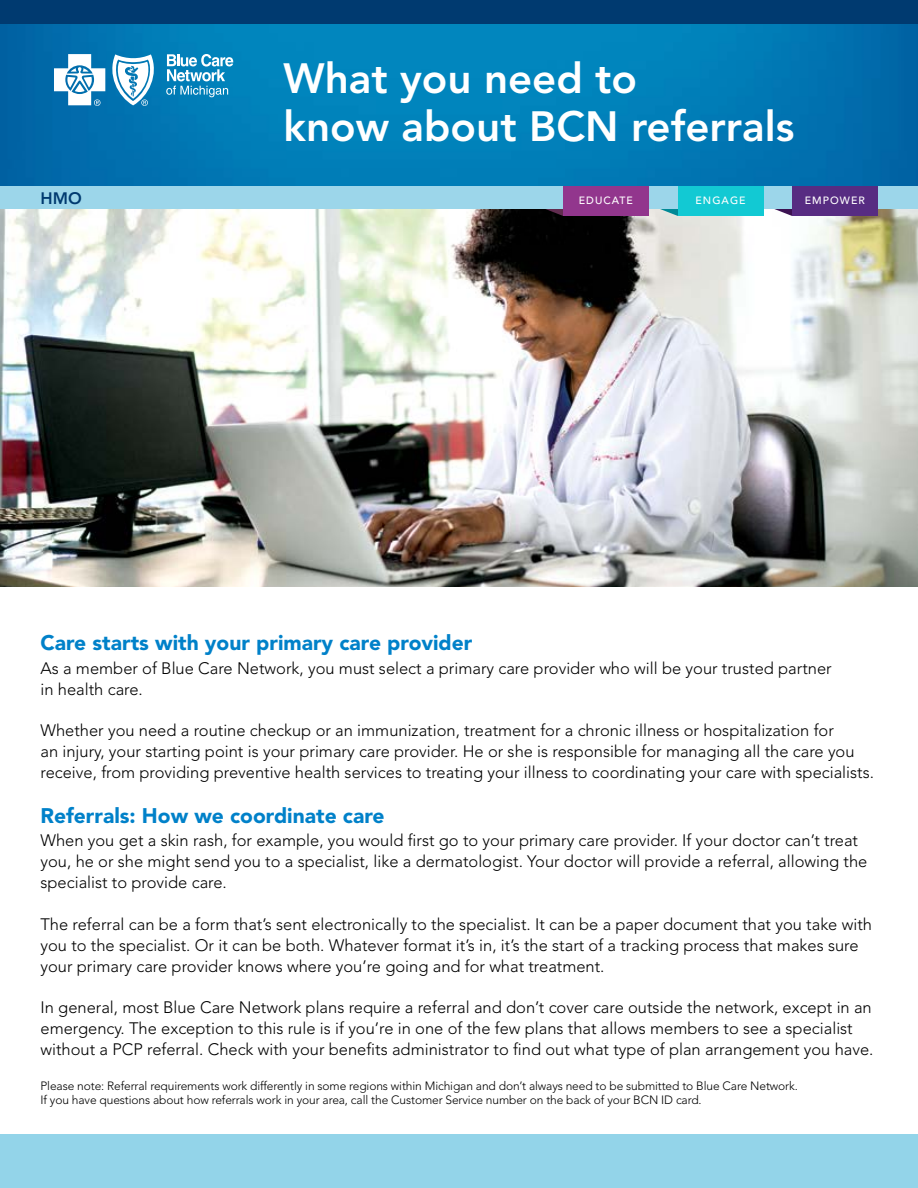
<style>
.page{position:relative;width:918px;height:1188px;background:#fff}
.page>*{position:absolute;margin:0;border:0;box-sizing:border-box;transform-origin:0 0}
.t1{font:800 42px/48px "Avenir LT Std";color:#fff}
.t2{font:900 21px "Avenir LT Std";color:#0081c9}
.t3{font:300 16.5px/21px "Avenir LT Std";color:#000}
.t4{font:800 16.5px "Avenir LT Std";color:#003a70}
.t5{font:300 12px/14.4px "Avenir LT Std";letter-spacing:-.01em;color:#000}
.t6{font:500 10.5px "Avenir LT Std";letter-spacing:.1em;color:#fff}
</style>
<div class="page">
<img style="left:0;top:209px;width:918px;height:377px">
<svg style="left:542px;top:209px;width:21px;height:7px"></svg>
<svg style="left:657px;top:209px;width:21px;height:7px"></svg>
<svg style="left:771px;top:209px;width:21px;height:7px"></svg>
<img style="left:0;top:24px;width:918px;height:162px">
<div style="left:0;top:1134px;width:918px;height:54px;background:#93d4e9"></div>
<div style="left:0;top:186px;width:918px;height:23px;background:#9cd6ea"></div>
<svg style="left:54px;top:54px;width:105px;height:52px"></svg>
<svg style="left:166px;top:54px;width:67px;height:43px"></svg>
<div style="left:0;top:0;width:918px;height:24px;background:#003a70"></div>
<div style="left:563px;top:186px;width:86px;height:30px;background:#92368d"></div>
<div style="left:678px;top:186px;width:85px;height:30px;background:#12c9d3"></div>
<div style="left:792px;top:186px;width:86px;height:30px;background:#572c82"></div>
<p class="t4" style="left:40px;top:188px;width:43px">HMO</p>
<h1 class="t1" style="left:284px;top:54px;width:512px">What you need to<br>know about BCN referrals</h1>
<p class="t6" style="left:579px;top:194px;width:56px">EDUCATE</p>
<p class="t6" style="left:695px;top:194px;width:52px">ENGAGE</p>
<p class="t6" style="left:805px;top:194px;width:62px">EMPOWER</p>
<p class="t2" style="left:40px;top:630px;width:433px">Care starts with your primary care provider</p>
<p class="t3" style="left:40px;top:657px;width:793px">As a member of Blue Care Network, you must select a primary care provider who will be your trusted partner in health care.</p>
<p class="t3" style="left:40px;top:720px;width:835px">Whether you need a routine checkup or an immunization, treatment for a chronic illness or hospitalization for<br>an injury, your starting point is your primary care provider. He or she is responsible for managing all the care you receive, from providing preventive health services to treating your illness to coordinating your care with specialists.</p>
<p class="t2" style="left:40px;top:803px;width:346px">Referrals: How we coordinate care</p>
<p class="t3" style="left:40px;top:830px;width:828px">When you get a skin rash, for example, you would first go to your primary care provider. If your doctor can’t treat you, he or she might send you to a specialist, like a dermatologist. Your doctor will provide a referral, allowing the specialist to provide care.</p>
<p class="t3" style="left:40px;top:914px;width:833px">The referral can be a form that’s sent electronically to the specialist. It can be a paper document that you take with you to the specialist. Or it can be both. Whatever format it’s in, it’s the start of a tracking process that makes sure your primary care provider knows where you’re going and for what treatment.</p>
<p class="t3" style="left:40px;top:997px;width:835px">In general, most Blue Care Network plans require a referral and don’t cover care outside the network, except in an emergency. The exception to this rule is if you’re in one of the few plans that allows members to see a specialist without a PCP referral. Check with your benefits administrator to find out what type of plan arrangement you have.</p>
<p class="t5" style="left:40px;top:1078px;width:759px">Please note: Referral requirements work differently in some regions within Michigan and don’t always need to be submitted to Blue Care Network.<br>If you have questions about how referrals work in your area, call the Customer Service number on the back of your BCN ID card.</p>
</div>
